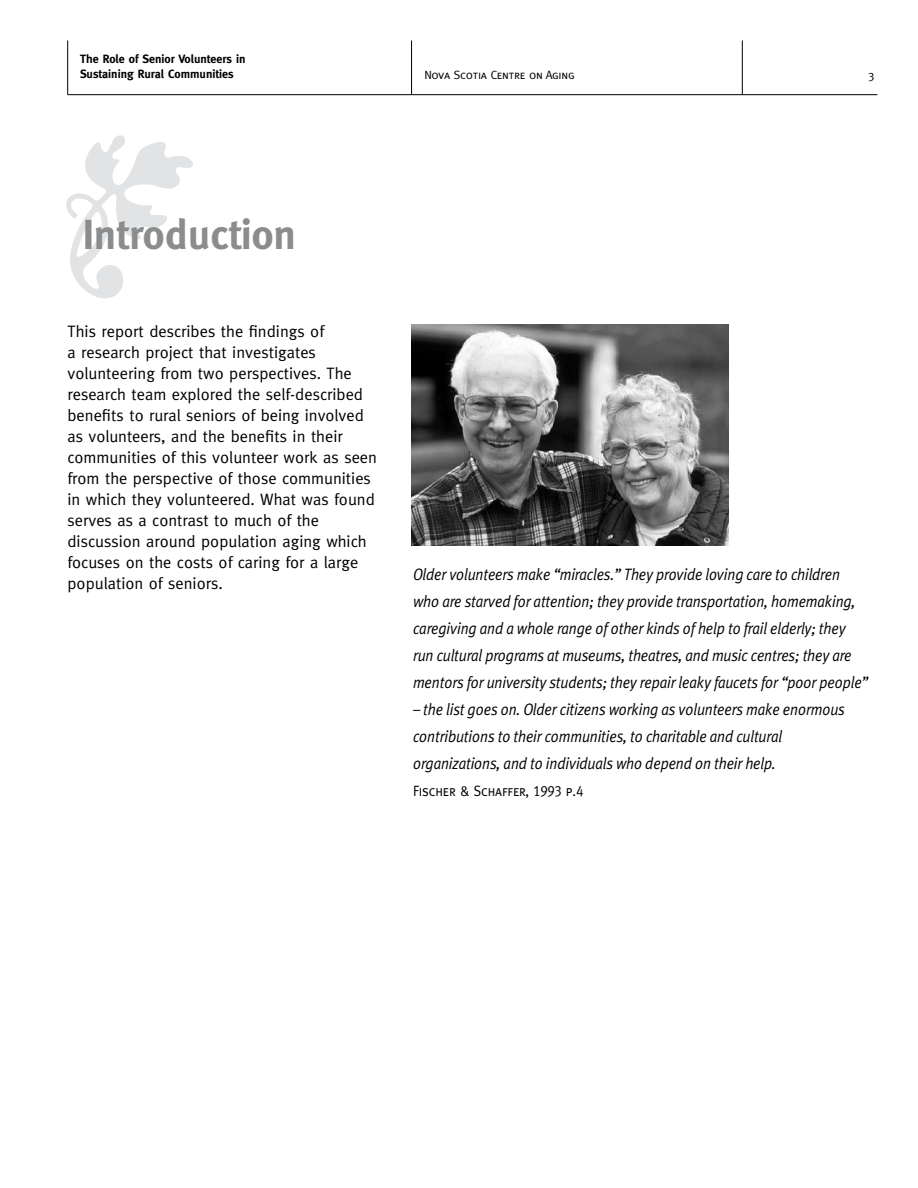
<style>
.page{position:relative;width:918px;height:1188px;background:#fff}
.page>*{position:absolute;margin:0;border:0;box-sizing:border-box;transform-origin:0 0}
.t1{font:700 42px "Meta";color:#8a8c8e}
.t2{font:italic 16.5px/27px "Meta Plus Normal";letter-spacing:-.01em;color:#000;scale:.9 1}
.t3{font:16.5px/21px "Meta";color:#000}
.t4{font:15px "Meta Caps";letter-spacing:-.01em;color:#000;scale:.9 1}
.t5{font:700 12px/15px "Meta";color:#000}
.t6{font:12px "Meta Caps";letter-spacing:-.02em;color:#000}
</style>
<div class="page">
<hr style="left:742px;top:40px;width:1px;height:54px;background:#000">
<hr style="left:68px;top:94px;width:809px;height:1px;background:#000">
<hr style="left:411px;top:40px;width:1px;height:54px;background:#000">
<hr style="left:67px;top:40px;width:1px;height:54px;background:#000">
<img style="left:412px;top:324px;width:317px;height:222px">
<p class="t5" style="left:80px;top:51px;width:167px">The Role of Senior Volunteers in<br>Sustaining Rural Communities</p>
<p class="t6" style="left:424px;top:67px;width:152px">Nova Scotia Centre on Aging</p>
<h1 class="t1" style="left:82px;top:210px;width:215px">Introduction</h1>
<p class="t3" style="left:68px;top:321px;width:311px">This report describes the findings of<br>a research project that investigates volunteering from two perspectives. The research team explored the self-described benefits to rural seniors of being involved as volunteers, and the benefits in their communities of this volunteer work as seen from the perspective of those communities in which they volunteered. What was found serves as a contrast to much of the discussion around population aging which focuses on the costs of caring for a large population of seniors.</p>
<p class="t2" style="left:413px;top:561px;width:507px">Older volunteers make “miracles.” They provide loving care to children who are starved for attention; they provide transportation, homemaking, caregiving and a whole range of other kinds of help to frail elderly; they run cultural programs at museums, theatres, and music centres; they are mentors for university students; they repair leaky faucets for “poor people”</p>
<p class="t2" style="left:413px;top:696px;width:481px">– the list goes on. Older citizens working as volunteers make enormous contributions to their communities, to charitable and cultural organizations, and to individuals who depend on their help.</p>
<p class="t4" style="left:413px;top:782px;width:191px">Fischer &amp; Schaffer, 1993 p.4</p>
</div>
